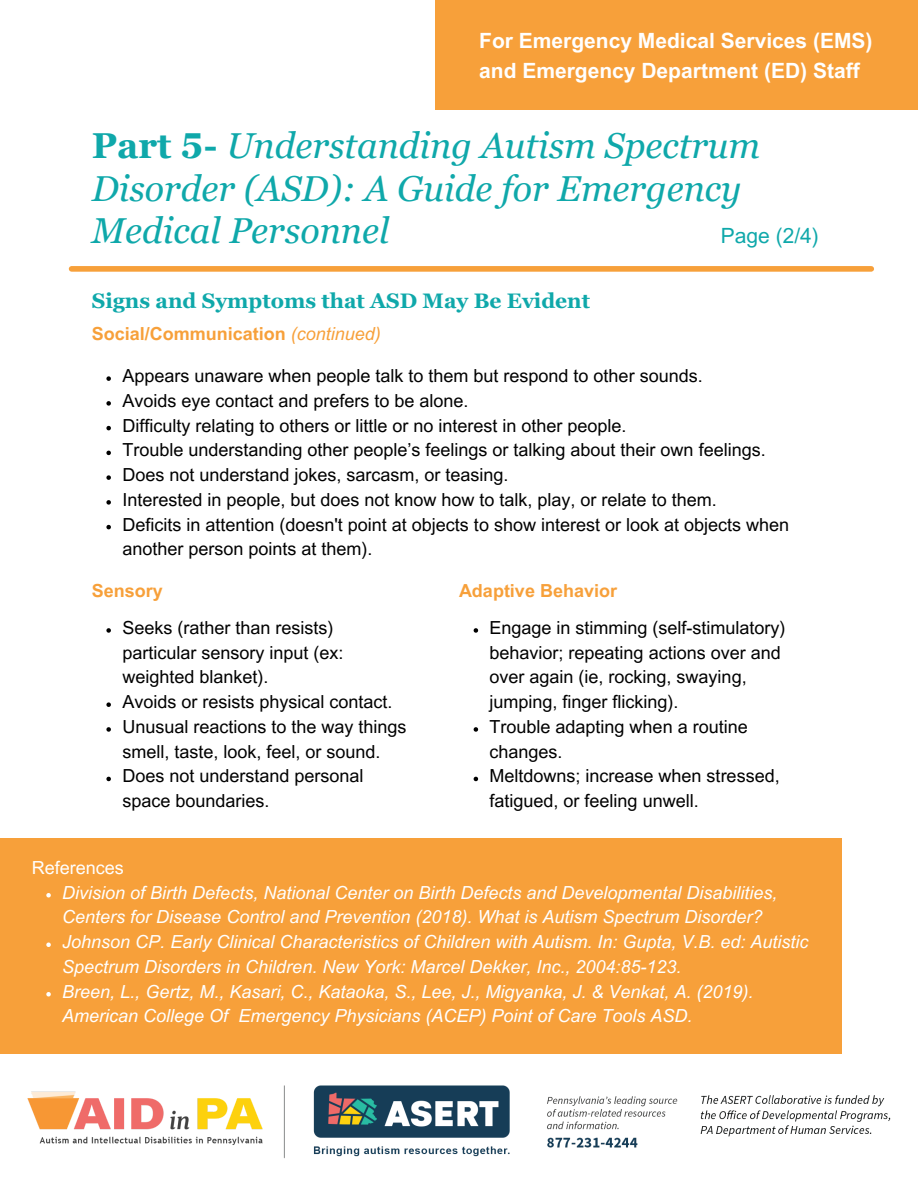
<style>
.page{position:relative;width:918px;height:1188px;background:#fff}
.page>*{position:absolute;margin:0;border:0;box-sizing:border-box;transform-origin:0 0}
.t1{font:italic 36px/42.8px "Georgia Pro";color:#0fa8aa}
.t2{font:700 21px/29.2px "Arial MT Pro";color:#fff}
.t3{font:700 21px "Georgia Pro";color:#0fa8aa}
.t4{font:21px "Arial MT Pro";color:#0fa8aa}
.t5{font:18px/24.8px "Arial MT Pro";color:#000}
.t6{font:italic 18px/24.8px "Arial MT Pro";color:#fff}
.t7{font:700 18px "Arial MT Pro";color:#f7a03a}
.t8{font:18px "Arial MT Pro";color:#fff}
.s1{font-weight:700;font-style:normal}
.s2{font-weight:400;font-style:italic}
</style>
<div class="page">
<div style="left:72px;top:266px;width:799px;height:6px;background:#f7a03a"></div>
<div style="left:0;top:838px;width:842px;height:216px;background:#f7a03a"></div>
<svg style="left:106px;top:376px;width:5px;height:5px"></svg>
<svg style="left:106px;top:401px;width:5px;height:5px"></svg>
<svg style="left:106px;top:426px;width:5px;height:4px"></svg>
<svg style="left:106px;top:451px;width:5px;height:4px"></svg>
<svg style="left:106px;top:475px;width:5px;height:5px"></svg>
<svg style="left:106px;top:500px;width:5px;height:5px"></svg>
<svg style="left:106px;top:525px;width:5px;height:4px"></svg>
<svg style="left:106px;top:628px;width:5px;height:5px"></svg>
<svg style="left:106px;top:702px;width:5px;height:5px"></svg>
<svg style="left:106px;top:727px;width:5px;height:5px"></svg>
<svg style="left:106px;top:777px;width:5px;height:4px"></svg>
<svg style="left:474px;top:628px;width:4px;height:5px"></svg>
<svg style="left:474px;top:727px;width:4px;height:5px"></svg>
<svg style="left:474px;top:777px;width:4px;height:4px"></svg>
<svg style="left:46px;top:893px;width:5px;height:5px"></svg>
<svg style="left:46px;top:943px;width:5px;height:4px"></svg>
<svg style="left:46px;top:992px;width:5px;height:5px"></svg>
<div style="left:435px;top:0;width:483px;height:109px;background:#f7a03a"></div>
<img style="left:27px;top:1085px;width:864px;height:74px">
<p class="t2" style="left:479px;top:29px;width:395px">For Emergency Medical Services (EMS) and Emergency Department (ED) Staff</p>
<p class="t1" style="left:92px;top:124px;width:670px"><span class="s1">Part 5-</span> Understanding Autism Spectrum<br>Disorder (ASD): A Guide for Emergency<br>Medical Personnel</p>
<p class="t4" style="left:721px;top:227px;width:99px">Page (2/4)</p>
<h1 class="t3" style="left:92px;top:288px;width:500px">Signs and Symptoms that ASD May Be Evident</h1>
<h2 class="t7" style="left:92px;top:327px;width:291px">Social/Communication <span class="s2">(continued)</span></h2>
<h3 class="t5" style="left:122px;top:366px;width:582px">Appears unaware when people talk to them but respond to other sounds.</h3>
<h2 class="t5" style="left:122px;top:390px;width:348px">Avoids eye contact and prefers to be alone.</h2>
<p class="t5" style="left:122px;top:415px;width:506px">Difficulty relating to others or little or no interest in other people.</p>
<p class="t5" style="left:122px;top:440px;width:645px">Trouble understanding other people’s feelings or talking about their own feelings.</p>
<p class="t5" style="left:122px;top:465px;width:388px">Does not understand jokes, sarcasm, or teasing.</p>
<p class="t5" style="left:122px;top:489px;width:596px">Interested in people, but does not know how to talk, play, or relate to them.</p>
<p class="t5" style="left:122px;top:514px;width:668px">Deficits in attention (doesn't point at objects to show interest or look at objects when another person points at them).</p>
<p class="t7" style="left:92px;top:584px;width:73px">Sensory</p>
<p class="t5" style="left:122px;top:617px;width:223px">Seeks (rather than resists) particular sensory input (ex: weighted blanket).</p>
<p class="t5" style="left:122px;top:692px;width:272px">Avoids or resists physical contact.</p>
<h4 class="t5" style="left:122px;top:716px;width:286px">Unusual reactions to the way things smell, taste, look, feel, or sound.</h4>
<h4 class="t5" style="left:122px;top:766px;width:243px">Does not understand personal space boundaries.</h4>
<p class="t7" style="left:459px;top:584px;width:160px">Adaptive Behavior</p>
<p class="t5" style="left:490px;top:617px;width:298px">Engage in stimming (self-stimulatory) behavior; repeating actions over and over again (ie, rocking, swaying, jumping, finger flicking).</p>
<p class="t5" style="left:490px;top:716px;width:260px">Trouble adapting when a routine changes.</p>
<p class="t5" style="left:490px;top:766px;width:292px">Meltdowns; increase when stressed, fatigued, or feeling unwell.</p>
<p class="t8" style="left:32px;top:861px;width:94px">References</p>
<p class="t6" style="left:62px;top:882px;width:717px">Division of Birth Defects, National Center on Birth Defects and Developmental Disabilities,<br>Centers for Disease Control and Prevention (2018). What is Autism Spectrum Disorder?</p>
<p class="t6" style="left:62px;top:932px;width:748px">Johnson CP. Early Clinical Characteristics of Children with Autism. In: Gupta, V.B. ed: Autistic<br>Spectrum Disorders in Children. New York: Marcel Dekker, Inc., 2004:85-123.</p>
<p class="t6" style="left:62px;top:981px;width:693px">Breen, L., Gertz, M., Kasari, C., Kataoka, S., Lee, J., Migyanka, J. &amp; Venkat, A. (2019).<br>American College Of Emergency Physicians (ACEP) Point of Care Tools ASD.</p>
</div>
